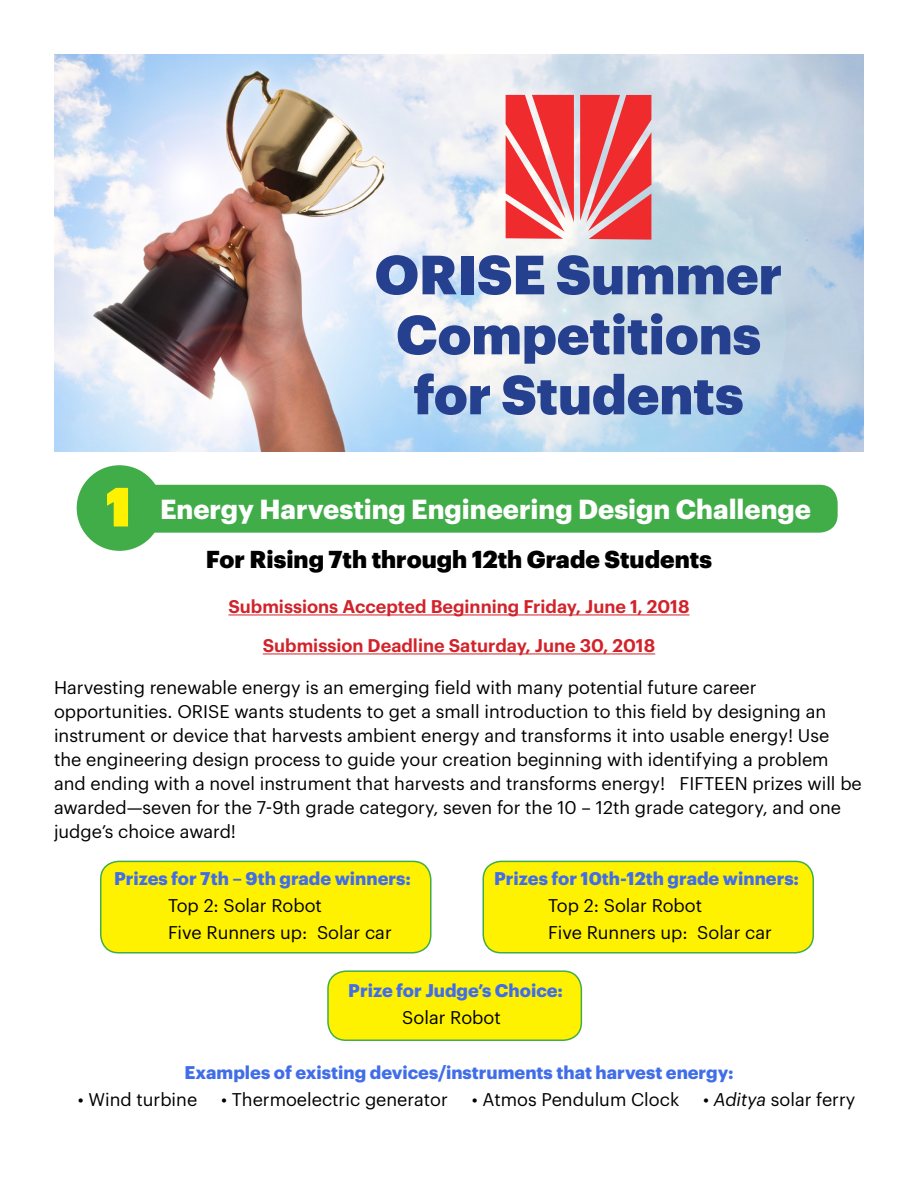
<style>
.page{position:relative;width:918px;height:1188px;background:#fff}
.page>*{position:absolute;margin:0;border:0;box-sizing:border-box;transform-origin:0 0}
.t1{font:900 54px/60px "Graphik";color:#25408f;text-align:center}
.t2{font:700 27px "Graphik";color:#fff}
.t3{font:900 24px "Graphik";color:#000}
.t4{font:18px/24px "Graphik";color:#000}
.t5{font:700 18px "Graphik";color:#416ee8}
.t6{font:600 18px/39px "Graphik";color:#d2232a;text-align:center}
.s1{font-family:"Graphik Super";font-weight:400;font-size:54px;color:#fff200}
.s2{font-style:italic}
</style>
<div class="page">
<img style="left:54px;top:54px;width:810px;height:398px">
<hr style="left:228px;top:615px;width:462px;height:1px;background:#d2232a">
<hr style="left:263px;top:654px;width:392px;height:1px;background:#d2232a">
<div style="left:101px;top:861px;width:330px;height:92px;background:#fff200;border-radius:18px"></div>
<div style="left:100px;top:861px;width:332px;height:93px;border:2px solid #41ad49;border-radius:18px"></div>
<div style="left:483px;top:861px;width:330px;height:92px;background:#fff200;border-radius:18px"></div>
<div style="left:482px;top:861px;width:332px;height:93px;border:2px solid #41ad49;border-radius:18px"></div>
<div style="left:328px;top:971px;width:253px;height:69px;background:#fff200;border-radius:18px"></div>
<div style="left:327px;top:970px;width:255px;height:71px;border:2px solid #41ad49;border-radius:18px"></div>
<div style="left:77px;top:465px;width:85px;height:86px;background:#41ad49;border-radius:50%"></div>
<div style="left:137px;top:485px;width:701px;height:48px;background:#41ad49;border-radius:18px"></div>
<svg style="left:506px;top:95px;width:68px;height:144px"></svg>
<svg style="left:580px;top:95px;width:71px;height:145px;background:#e95458"></svg>
<h1 class="t1" style="left:375px;top:240px;width:409px">ORISE Summer<br>Competitions for Students</h1>
<h2 class="t2" style="left:105px;top:488px;width:707px"><span class="s1">1</span> Energy Harvesting Engineering Design Challenge</h2>
<h3 class="t3" style="left:206px;top:541px;width:508px">For Rising 7th through 12th Grade Students</h3>
<p class="t6" style="left:228px;top:586px;width:463px">Submissions Accepted Beginning Friday, June 1, 2018<br>Submission Deadline Saturday, June 30, 2018</p>
<p class="t4" style="left:54px;top:674px;width:809px">Harvesting renewable energy is an emerging field with many potential future career opportunities. ORISE wants students to get a small introduction to this field by designing an instrument or device that harvests ambient energy and transforms it into usable energy! Use<br>the engineering design process to guide your creation beginning with identifying a problem and ending with a novel instrument that harvests and transforms energy! FIFTEEN prizes will be awarded—seven for the 7-9th grade category, seven for the 10 – 12th grade category, and one judge’s choice award!</p>
<p class="t5" style="left:114px;top:865px;width:298px">Prizes for 7th – 9th grade winners:</p>
<p class="t4" style="left:168px;top:891px;width:225px;line-height:27px">Top 2: Solar Robot<br>Five Runners up: Solar car</p>
<p class="t5" style="left:494px;top:865px;width:306px">Prizes for 10th-12th grade winners:</p>
<p class="t4" style="left:548px;top:891px;width:225px;line-height:27px">Top 2: Solar Robot<br>Five Runners up: Solar car</p>
<p class="t5" style="left:348px;top:977px;width:216px">Prize for Judge’s Choice:</p>
<p class="t4" style="left:402px;top:1004px;width:100px">Solar Robot</p>
<p class="t5" style="left:184px;top:1059px;width:551px">Examples of existing devices/instruments that harvest energy:</p>
<p class="t4" style="left:78px;top:1086px;width:121px">• Wind turbine</p>
<p class="t4" style="left:221px;top:1086px;width:228px">• Thermoelectric generator</p>
<p class="t4" style="left:472px;top:1086px;width:209px">• Atmos Pendulum Clock</p>
<p class="t4" style="left:703px;top:1086px;width:154px">• <span class="s2">Aditya</span> solar ferry</p>
</div>
